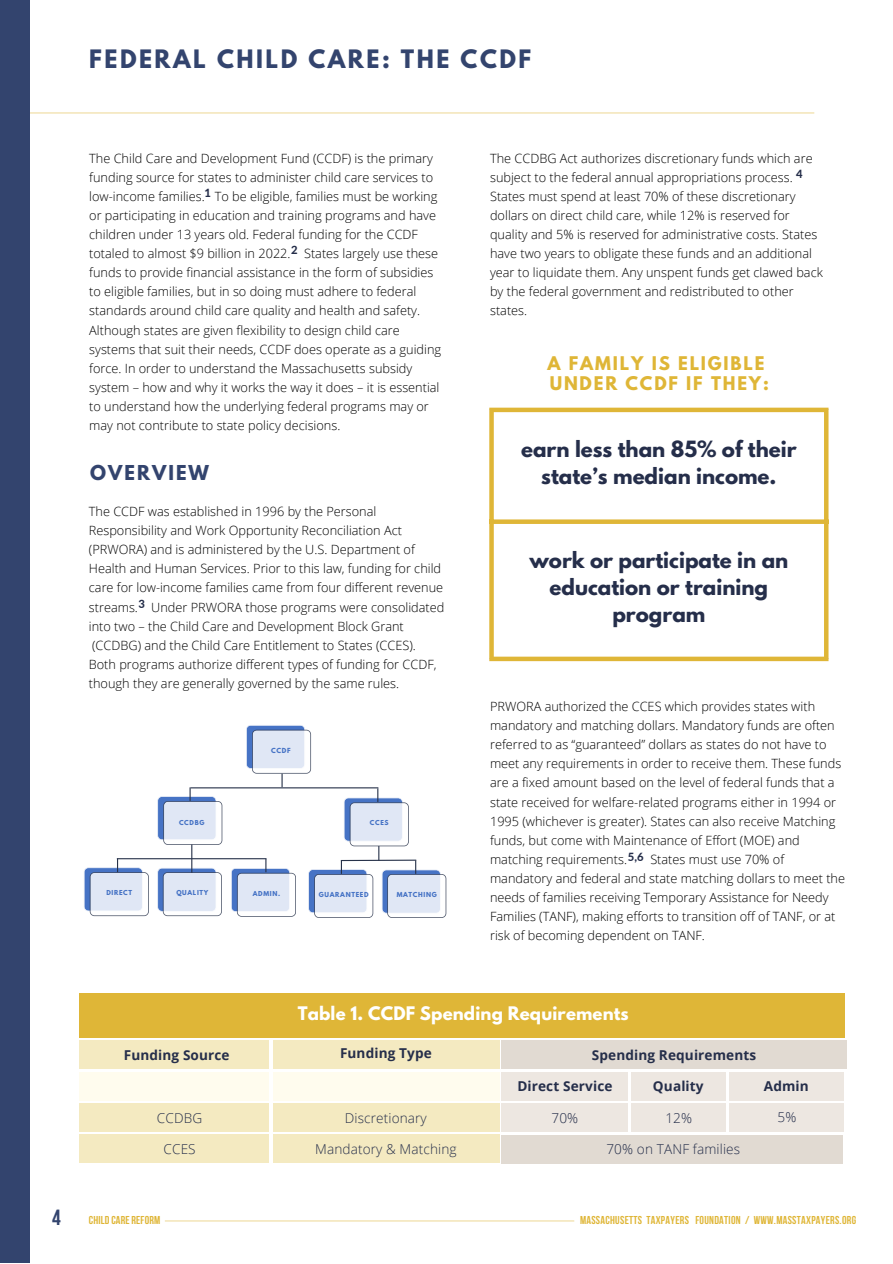
<style>
.page{position:relative;width:893px;height:1264px;background:#fff}
.page>*{position:absolute;margin:0;border:0;box-sizing:border-box;transform-origin:0 0}
.t1{font:700 22.5px "League Spartan";letter-spacing:.11em;color:#33446e}
.t2{font:700 21.9px "Bebas Neue";color:#33446e}
.t3{font:700 19.8px/27px "League Spartan";color:#252e4a;text-align:center}
.t4{font:700 18.15px "League Spartan";letter-spacing:.11em;color:#33446e}
.t5{font:700 16.65px/20.2px "League Spartan";letter-spacing:.11em;color:#dfb637}
.t6{font:700 16.5px "League Spartan";letter-spacing:.01em;color:#fff}
.t7{font:700 13.65px "Open Sans";letter-spacing:.01em;color:#252e4a}
.t8{font:300 13.65px "Open Sans";letter-spacing:.01em;color:#252e4a}
.t9{font:300 12.75px/19px "Open Sans";color:#000}
.t10{font:700 11.4px "Bebas Neue";letter-spacing:.025em;color:#dfb637}
.t11{font:800 11.25px "Lato";color:#252e4a}
.t12{font:700 6.15px "League Spartan";letter-spacing:.11em;color:#4673c5}
.t13{font:700 6px "League Spartan";letter-spacing:.11em;color:#4673c5}
</style>
<div class="page">
<hr style="left:0;top:112px;width:814px;height:1px;background:#dfb637">
<div style="left:0;top:0;width:30px;height:1262px;background:#33446e"></div>
<hr style="left:165px;top:1220px;width:409px;height:1px;background:#dfb637">
<svg style="left:489px;top:412px;width:4px;height:244px"></svg>
<hr style="left:824px;top:412px;width:4px;height:244px;background:#dfb637">
<div style="left:489px;top:407px;width:339px;height:5px;background:#dfb637"></div>
<div style="left:489px;top:519px;width:339px;height:5px;background:#dfb637"></div>
<div style="left:489px;top:656px;width:339px;height:5px;background:#dfb637"></div>
<hr style="left:117px;top:858px;width:149px;height:1px;background:#27324a">
<svg style="left:84px;top:858px;width:65px;height:58px"></svg>
<hr style="left:190px;top:787px;width:188px;height:1px;background:#27324a">
<svg style="left:231px;top:725px;width:215px;height:193px"></svg>
<svg style="left:157px;top:787px;width:65px;height:129px"></svg>
<div style="left:80px;top:993px;width:765px;height:45px;background:#dfb637"></div>
<div style="left:80px;top:1072px;width:189px;height:28px;background:#fffcee"></div>
<div style="left:80px;top:1103px;width:189px;height:28px;background:#f4eac1"></div>
<div style="left:80px;top:1040px;width:189px;height:28px;background:#f4eac1"></div>
<div style="left:273px;top:1072px;width:226px;height:28px;background:#fffcee"></div>
<div style="left:273px;top:1103px;width:226px;height:28px;background:#f4eac1"></div>
<div style="left:273px;top:1040px;width:226px;height:28px;background:#f4eac1"></div>
<div style="left:501px;top:1040px;width:345px;height:28px;background:#e1dad2"></div>
<div style="left:501px;top:1103px;width:126px;height:28px;background:#ede7e1"></div>
<div style="left:501px;top:1135px;width:341px;height:28px;background:#e1dad2"></div>
<div style="left:630px;top:1103px;width:95px;height:28px;background:#ede7e1"></div>
<div style="left:729px;top:1103px;width:114px;height:28px;background:#ede7e1"></div>
<div style="left:80px;top:1134px;width:189px;height:28px;background:#f4eac1"></div>
<div style="left:273px;top:1134px;width:226px;height:28px;background:#f4eac1"></div>
<div style="left:501px;top:1072px;width:126px;height:28px;background:#ede7e1"></div>
<div style="left:631px;top:1072px;width:94px;height:28px;background:#ede7e1"></div>
<div style="left:729px;top:1072px;width:114px;height:28px;background:#ede7e1"></div>
<h1 class="t1" style="left:89px;top:48px;width:443px">FEDERAL CHILD CARE: THE CCDF</h1>
<p class="t9" style="left:89px;top:148px;width:353px">The Child Care and Development Fund (CCDF) is the primary funding source for states to administer child care services to low-income families. To be eligible, families must be working or participating in education and training programs and have children under 13 years old. Federal funding for the CCDF totaled to almost $9 billion in 2022. States largely use these funds to provide financial assistance in the form of subsidies to eligible families, but in so doing must adhere to federal standards around child care quality and health and safety.<br>Although states are given flexibility to design child care systems that suit their needs, CCDF does operate as a guiding force. In order to understand the Massachusetts subsidy system – how and why it works the way it does – it is essential to understand how the underlying federal programs may or may not contribute to state policy decisions.</p>
<p class="t11" style="left:204px;top:186px;width:8px">1</p>
<p class="t11" style="left:291px;top:243px;width:8px">2</p>
<h3 class="t4" style="left:90px;top:463px;width:120px">OVERVIEW</h3>
<p class="t9" style="left:89px;top:501px;width:357px">The CCDF was established in 1996 by the Personal Responsibility and Work Opportunity Reconciliation Act (PRWORA) and is administered by the U.S. Department of Health and Human Services. Prior to this law, funding for child care for low-income families came from four different revenue streams. Under PRWORA those programs were consolidated into two – the Child Care and Development Block Grant (CCDBG) and the Child Care Entitlement to States (CCES).<br>Both programs authorize different types of funding for CCDF, though they are generally governed by the same rules.</p>
<p class="t11" style="left:138px;top:596px;width:8px">3</p>
<p class="t13" style="left:179px;top:819px;width:27px">CCDBG</p>
<p class="t12" style="left:271px;top:747px;width:21px">CCDF</p>
<p class="t12" style="left:106px;top:889px;width:27px">DIRECT</p>
<p class="t12" style="left:176px;top:889px;width:34px">QUALITY</p>
<p class="t12" style="left:253px;top:890px;width:29px">ADMIN.</p>
<p class="t13" style="left:370px;top:819px;width:20px">CCES</p>
<p class="t12" style="left:319px;top:891px;width:51px">GUARANTEED</p>
<p class="t12" style="left:396px;top:891px;width:42px">MATCHING</p>
<p class="t9" style="left:490px;top:148px;width:334px">The CCDBG Act authorizes discretionary funds which are subject to the federal annual appropriations process.<br>States must spend at least 70% of these discretionary dollars on direct child care, while 12% is reserved for quality and 5% is reserved for administrative costs. States have two years to obligate these funds and an additional year to liquidate them. Any unspent funds get clawed back by the federal government and redistributed to other states.</p>
<p class="t11" style="left:796px;top:166px;width:8px">4</p>
<h3 class="t5" style="left:547px;top:355px;width:223px">A FAMILY IS ELIGIBLE<br>UNDER CCDF IF THEY:</h3>
<h3 class="t3" style="left:521px;top:438px;width:277px">earn less than 85% of their state’s median income.</h3>
<h3 class="t3" style="left:529px;top:549px;width:260px">work or participate in an education or training program</h3>
<p class="t9" style="left:490px;top:696px;width:353px">PRWORA authorized the CCES which provides states with mandatory and matching dollars. Mandatory funds are often referred to as “guaranteed” dollars as states do not have to meet any requirements in order to receive them. These funds are a fixed amount based on the level of federal funds that a state received for welfare-related programs either in 1994 or 1995 (whichever is greater). States can also receive Matching funds, but come with Maintenance of Effort (MOE) and matching requirements.</p>
<p class="t11" style="left:628px;top:849px;width:17px">5,6</p>
<p class="t9" style="left:490px;top:849px;width:356px;text-indent:160px">States must use 70% of mandatory and federal and state matching dollars to meet the needs of families receiving Temporary Assistance for Needy Families (TANF), making efforts to transition off of TANF, or at risk of becoming dependent on TANF.</p>
<p class="t7" style="left:124px;top:1045px;width:107px">Funding Source</p>
<p class="t8" style="left:157px;top:1107px;width:47px">CCDBG</p>
<p class="t6" style="left:298px;top:1005px;width:332px">Table 1. CCDF Spending Requirements</p>
<p class="t7" style="left:340px;top:1043px;width:93px">Funding Type</p>
<p class="t7" style="left:591px;top:1045px;width:166px">Spending Requirements</p>
<p class="t8" style="left:345px;top:1107px;width:83px">Discretionary</p>
<p class="t7" style="left:517px;top:1076px;width:97px">Direct Service</p>
<p class="t7" style="left:653px;top:1076px;width:52px">Quality</p>
<p class="t7" style="left:763px;top:1076px;width:46px">Admin</p>
<p class="t8" style="left:551px;top:1107px;width:28px">70%</p>
<p class="t8" style="left:665px;top:1107px;width:28px">12%</p>
<p class="t8" style="left:777px;top:1107px;width:20px">5%</p>
<p class="t8" style="left:163px;top:1138px;width:34px">CCES</p>
<p class="t8" style="left:315px;top:1138px;width:143px">Mandatory &amp; Matching</p>
<h2 class="t2" style="left:52px;top:1208px;width:10px">4</h2>
<p class="t10" style="left:89px;top:1215px;width:73px">CHILD CARE REFORM</p>
<p class="t8" style="left:606px;top:1139px;width:135px">70% on TANF families</p>
<p class="t10" style="left:580px;top:1215px;width:277px">MASSACHUSETTS TAXPAYERS FOUNDATION / WWW.MASSTAXPAYERS.ORG</p>
</div>
